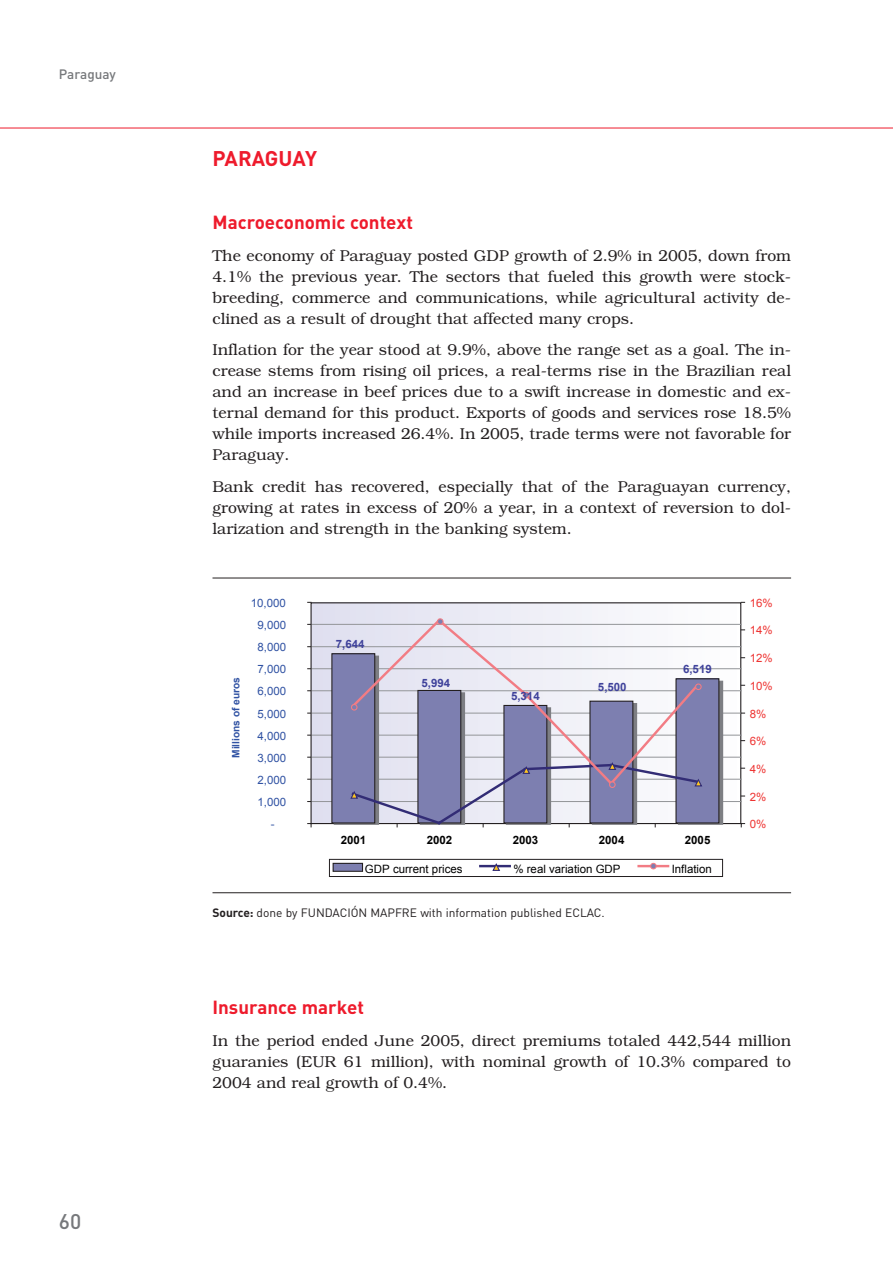
<style>
.page{position:relative;width:893px;height:1263px;background:#fff}
.page>*{position:absolute;margin:0;border:0;box-sizing:border-box;transform-origin:0 0}
.t1{font:700 21px "DIN";color:#ee1b2c}
.t2{font:500 21px "DIN";color:#76787b}
.t3{font:700 18.75px "DIN";color:#ee1b2c}
.t4{font:300 15.75px/21px "Bookman";color:#231f20;text-align:justify}
.t5{font:500 13.5px "DIN";color:#76787b}
.t6{font:12px "DIN";letter-spacing:-.005em;color:#231f20}
.t7{font:11.55px "Arial";color:#3052a3}
.t8{font:11.55px "Arial";color:#000}
.t9{font:700 11.55px "Arial";color:#3f429b}
.t10{font:11.55px "Arial";color:#ee3432}
.t11{font:700 11.55px "Arial";color:#000}
.t12{font:700 10.2px "Arial";color:#3052a3}
.s1{font-weight:700}
</style>
<div class="page">
<svg style="left:312px;top:604px;width:427px;height:218px"></svg>
<hr style="left:311px;top:801px;width:430px;height:1px;background:#939598">
<hr style="left:311px;top:779px;width:430px;height:1px;background:#939598">
<hr style="left:311px;top:757px;width:430px;height:1px;background:#939598">
<hr style="left:311px;top:735px;width:430px;height:1px;background:#939598">
<hr style="left:311px;top:713px;width:430px;height:1px;background:#939598">
<hr style="left:311px;top:691px;width:430px;height:1px;background:#939598">
<hr style="left:311px;top:668px;width:430px;height:1px;background:#939598">
<hr style="left:311px;top:646px;width:430px;height:1px;background:#939598">
<hr style="left:311px;top:624px;width:430px;height:1px;background:#939598">
<div style="left:677px;top:681px;width:46px;height:144px;background:linear-gradient(to bottom,#545356,#545356);border:1px solid #7d7e83"></div>
<div style="left:332px;top:654px;width:43px;height:169px;background:#7d7fb0"></div>
<div style="left:676px;top:679px;width:43px;height:144px;background:#7d7fb0"></div>
<div style="left:675px;top:678px;width:44px;height:146px;border:1px solid #231f20"></div>
<div style="left:329px;top:859px;width:393px;height:18px;border:1px solid #231f20"></div>
<svg style="left:308px;top:823px;width:4px;height:4px"></svg>
<svg style="left:349px;top:617px;width:351px;height:145px"></svg>
<svg style="left:349px;top:762px;width:354px;height:65px"></svg>
<svg style="left:351px;top:704px;width:6px;height:7px"></svg>
<svg style="left:437px;top:618px;width:6px;height:7px"></svg>
<svg style="left:523px;top:692px;width:6px;height:6px"></svg>
<svg style="left:609px;top:781px;width:6px;height:7px"></svg>
<svg style="left:695px;top:683px;width:6px;height:7px"></svg>
<div style="left:333px;top:863px;width:29px;height:8px;background:#7d7fb0"></div>
<div style="left:332px;top:863px;width:31px;height:9px;border:1px solid #231f20"></div>
<hr style="left:480px;top:865px;width:29px;height:2px;background:#322c75">
<svg style="left:491px;top:863px;width:10px;height:8px"></svg>
<hr style="left:638px;top:865px;width:30px;height:2px;background:#f27c84">
<svg style="left:650px;top:863px;width:6px;height:6px"></svg>
<hr style="left:212px;top:892px;width:579px;height:1px;background:#231f20">
<hr style="left:212px;top:578px;width:579px;height:1px;background:#231f20">
<hr style="left:0;top:128px;width:892px;height:1px;background:#ee1b2c">
<p class="t5" style="left:59px;top:70px;width:59px">Paraguay</p>
<h1 class="t2" style="left:59px;top:1214px;width:24px">60</h1>
<h1 class="t1" style="left:212px;top:151px;width:106px">PARAGUAY</h1>
<p class="t3" style="left:212px;top:216px;width:202px">Macroeconomic context</p>
<p class="t4" style="left:212px;top:247px;width:580px">The economy of Paraguay posted GDP growth of 2.9% in 2005, down from 4.1% the previous year. The sectors that fueled this growth were stock&shy;breeding, commerce and communications, while agricultural activity de&shy;clined as a result of drought that affected many crops.</p>
<p class="t4" style="left:212px;top:341px;width:580px">Inflation for the year stood at 9.9%, above the range set as a goal. The in&shy;crease stems from rising oil prices, a real-terms rise in the Brazilian real and an increase in beef prices due to a swift increase in domestic and ex&shy;ternal demand for this product. Exports of goods and services rose 18.5% while imports increased 26.4%. In 2005, trade terms were not favorable for Paraguay.</p>
<p class="t4" style="left:212px;top:478px;width:580px">Bank credit has recovered, especially that of the Paraguayan currency, growing at rates in excess of 20% a year, in a context of reversion to dol&shy;larization and strength in the banking system.</p>
<p class="t7" style="left:251px;top:596px;width:37px">10,000</p>
<p class="t12" style="left:230px;top:758px;width:83px;rotate:-90deg">Millions of euros</p>
<p class="t7" style="left:257px;top:619px;width:30px">9,000</p>
<p class="t7" style="left:257px;top:641px;width:30px">8,000</p>
<p class="t7" style="left:257px;top:663px;width:30px">7,000</p>
<p class="t7" style="left:257px;top:685px;width:30px">6,000</p>
<p class="t7" style="left:257px;top:707px;width:30px">5,000</p>
<p class="t7" style="left:257px;top:729px;width:30px">4,000</p>
<p class="t7" style="left:257px;top:751px;width:30px">3,000</p>
<p class="t7" style="left:257px;top:773px;width:30px">2,000</p>
<p class="t7" style="left:257px;top:796px;width:30px">1,000</p>
<p class="t7" style="left:271px;top:818px;width:5px">-</p>
<p class="t9" style="left:336px;top:638px;width:30px">7,644</p>
<p class="t9" style="left:421px;top:677px;width:30px">5,994</p>
<p class="t9" style="left:511px;top:689px;width:30px">5,314</p>
<p class="t9" style="left:598px;top:680px;width:30px">5,500</p>
<p class="t9" style="left:683px;top:663px;width:30px">6,519</p>
<p class="t11" style="left:341px;top:834px;width:27px">2001</p>
<p class="t11" style="left:427px;top:834px;width:27px">2002</p>
<p class="t11" style="left:513px;top:834px;width:27px">2003</p>
<p class="t11" style="left:599px;top:834px;width:27px">2004</p>
<p class="t11" style="left:685px;top:834px;width:27px">2005</p>
<p class="t8" style="left:365px;top:862px;width:99px">GDP current prices</p>
<p class="t8" style="left:513px;top:862px;width:109px">% real variation GDP</p>
<p class="t8" style="left:671px;top:862px;width:42px">Inflation</p>
<p class="t6" style="left:212px;top:909px;width:394px"><span class="s1">Source:</span> done by FUNDACIÓN MAPFRE with information published ECLAC.</p>
<p class="t10" style="left:749px;top:596px;width:24px">16%</p>
<p class="t10" style="left:749px;top:624px;width:24px">14%</p>
<p class="t10" style="left:749px;top:652px;width:24px">12%</p>
<p class="t10" style="left:749px;top:679px;width:24px">10%</p>
<p class="t10" style="left:749px;top:707px;width:18px">8%</p>
<p class="t10" style="left:749px;top:735px;width:18px">6%</p>
<p class="t10" style="left:749px;top:762px;width:18px">4%</p>
<p class="t10" style="left:749px;top:790px;width:18px">2%</p>
<p class="t10" style="left:749px;top:818px;width:18px">0%</p>
<p class="t3" style="left:212px;top:1001px;width:153px">Insurance market</p>
<p class="t4" style="left:212px;top:1032px;width:580px">In the period ended June 2005, direct premiums totaled 442,544 million guaranies (EUR 61 million), with nominal growth of 10.3% compared to 2004 and real growth of 0.4%.</p>
</div>
